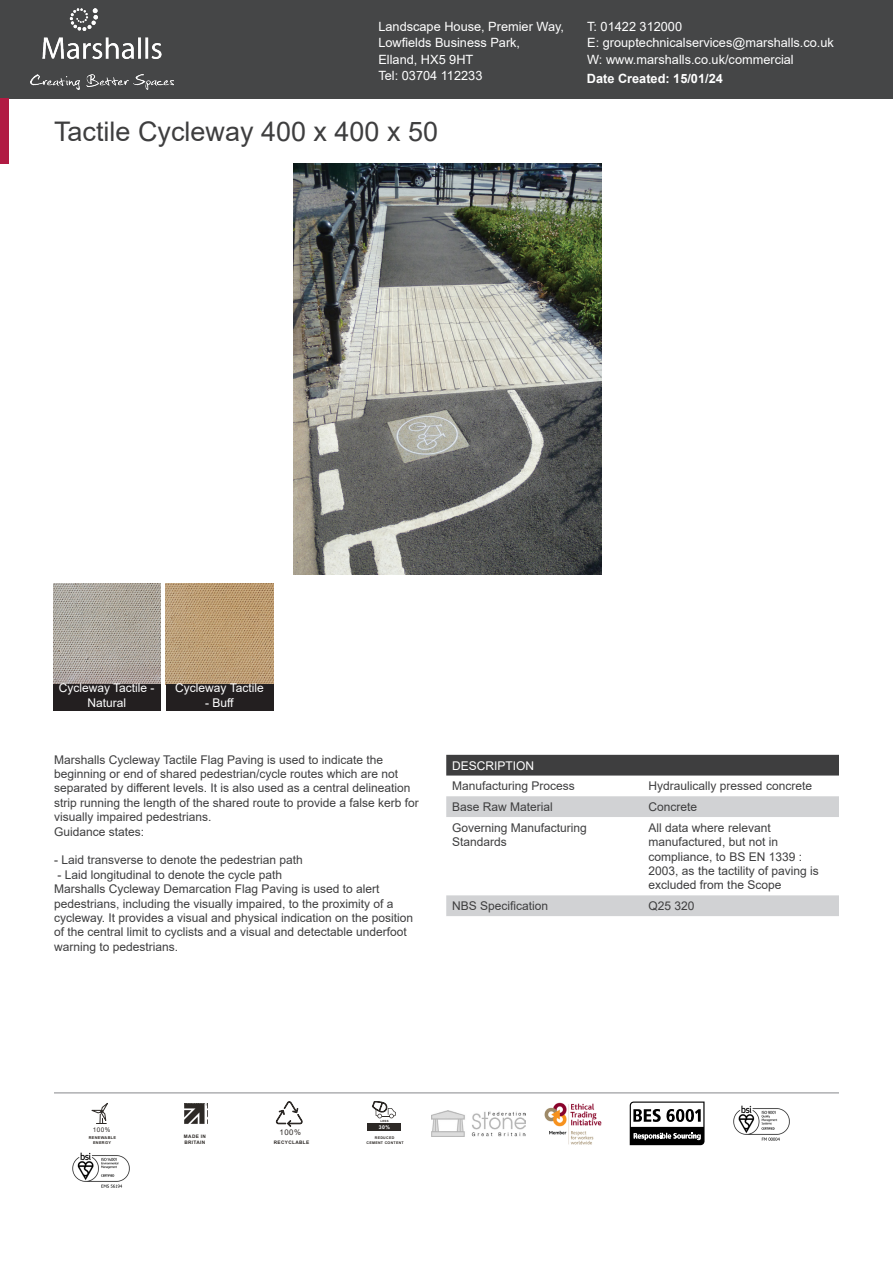
<style>
.page{position:relative;width:893px;height:1263px;background:#fff}
.page>*{position:absolute;margin:0;border:0;box-sizing:border-box;transform-origin:0 0}
.Column_1{font:27px "Arial";color:#3e3e3f}
.Address{font:12.75px "Arial";color:#fff}
.t1{font:700 12.75px "Arial";color:#fff}
.Column_1-2{font:12px/14.4px "Arial";color:#3e3e3f}
.Table_Header{font:12px/14.4px "Arial";color:#fff;text-align:center}
.t2{font:7.8px "Arial";color:#2d2926}
.t3{font:6.45px "Arial";color:#2d2926}
.t4{font:700 5.1px "Arial";color:#fff}
.t5{font:700 4.8px/6.4px "Arial";letter-spacing:.075em;color:#2d2926}
.t6{font:700 3.9px/5.2px "Arial";letter-spacing:.075em;color:#2d2926;text-align:center}
.t7{font:700 3.6px/4.9px "Arial";letter-spacing:.075em;color:#2d2926;text-align:center}
.t8{font:700 2.85px "Arial";color:#2d2926}
</style>
<div class="page">
<div style="left:0;top:0;width:893px;height:98px;background:#454647"></div>
<img style="left:31px;top:9px;width:143px;height:81px">
<div style="left:446px;top:755px;width:393px;height:20px;background:#3e3e3f"></div>
<svg style="left:446px;top:796px;width:393px;height:120px"></svg>
<hr style="left:54px;top:1092px;width:785px;height:1px;background:#939598">
<svg style="left:91px;top:1103px;width:17px;height:21px"></svg>
<svg style="left:184px;top:1104px;width:24px;height:20px"></svg>
<svg style="left:276px;top:1101px;width:27px;height:26px"></svg>
<svg style="left:372px;top:1101px;width:24px;height:17px"></svg>
<div style="left:368px;top:1123px;width:33px;height:8px;background:#2d2926"></div>
<img style="left:431px;top:1110px;width:95px;height:26px">
<img style="left:544px;top:1102px;width:58px;height:43px">
<svg style="left:630px;top:1101px;width:74px;height:44px"></svg>
<img style="left:733px;top:1105px;width:57px;height:36px">
<img style="left:72px;top:1152px;width:58px;height:36px">
<div style="left:0;top:98px;width:9px;height:66px;background:#b11b43"></div>
<img style="left:293px;top:164px;width:308px;height:411px">
<img style="left:53px;top:583px;width:108px;height:101px">
<img style="left:166px;top:583px;width:107px;height:101px">
<div style="left:53px;top:684px;width:108px;height:27px;background:#231f20"></div>
<div style="left:166px;top:684px;width:107px;height:27px;background:#231f20"></div>
<p class="Address" style="left:378px;top:17px;width:187px">Landscape House, Premier Way,</p>
<p class="Address" style="left:378px;top:34px;width:143px">Lowfields Business Park,</p>
<p class="Address" style="left:378px;top:50px;width:96px">Elland, HX5 9HT</p>
<p class="Address" style="left:378px;top:67px;width:105px">Tel: 03704 112233</p>
<p class="Column_1" style="left:54px;top:113px;width:386px">Tactile Cycleway 400 x 400 x 50</p>
<p class="Address" style="left:587px;top:17px;width:96px">T: 01422 312000</p>
<p class="Address" style="left:587px;top:34px;width:248px">E: grouptechnicalservices@marshalls.co.uk</p>
<p class="Address" style="left:587px;top:50px;width:208px">W: www.marshalls.co.uk/commercial</p>
<p class="t1" style="left:587px;top:69px;width:138px">Date Created: 15/01/24</p>
<p class="Table_Header" style="left:59px;top:681px;width:97px">Cycleway Tactile -<br>Natural</p>
<p class="Table_Header" style="left:175px;top:681px;width:90px">Cycleway Tactile</p>
<p class="Table_Header" style="left:205px;top:695px;width:30px">- Buff</p>
<p class="Column_1-2" style="left:54px;top:752px;width:366px">Marshalls Cycleway Tactile Flag Paving is used to indicate the beginning or end of shared pedestrian/cycle routes which are not separated by different levels. It is also used as a central delineation strip running the length of the shared route to provide a false kerb for visually impaired pedestrians.</p>
<p class="Column_1-2" style="left:54px;top:824px;width:92px">Guidance states:</p>
<p class="Column_1-2" style="left:54px;top:853px;width:250px">- Laid transverse to denote the pedestrian path</p>
<p class="Column_1-2" style="left:57px;top:867px;width:226px">- Laid longitudinal to denote the cycle path</p>
<p class="Column_1-2" style="left:54px;top:882px;width:361px">Marshalls Cycleway Demarcation Flag Paving is used to alert pedestrians, including the visually impaired, to the proximity of a cycleway. It provides a visual and physical indication on the position of the central limit to cyclists and a visual and detectable underfoot warning to pedestrians.</p>
<p class="Table_Header" style="left:452px;top:758px;width:84px">DESCRIPTION</p>
<p class="Column_1-2" style="left:452px;top:779px;width:124px">Manufacturing Process</p>
<p class="Column_1-2" style="left:649px;top:779px;width:165px">Hydraulically pressed concrete</p>
<p class="Column_1-2" style="left:452px;top:799px;width:102px">Base Raw Material</p>
<p class="Column_1-2" style="left:649px;top:799px;width:50px">Concrete</p>
<p class="Column_1-2" style="left:452px;top:820px;width:136px">Governing Manufacturing<br>Standards</p>
<p class="Column_1-2" style="left:649px;top:820px;width:172px">All data where relevant manufactured, but not in compliance, to BS EN 1339 :<br>2003, as the tactility of paving is excluded from the Scope</p>
<p class="Column_1-2" style="left:452px;top:899px;width:98px">NBS Specification</p>
<p class="Column_1-2" style="left:649px;top:899px;width:48px">Q25 320</p>
<p class="t3" style="left:93px;top:1125px;width:19px">100%</p>
<p class="t6" style="left:89px;top:1135px;width:29px">RENEWABLE<br>ENERGY</p>
<p class="t2" style="left:279px;top:1127px;width:23px">100%</p>
<p class="t5" style="left:184px;top:1133px;width:24px">MADE IN<br>BRITAIN</p>
<p class="t5" style="left:274px;top:1139px;width:37px">RECYCLABLE</p>
<p class="t8" style="left:380px;top:1119px;width:10px">LESS</p>
<p class="t4" style="left:379px;top:1124px;width:13px">30%</p>
<p class="t7" style="left:367px;top:1136px;width:39px">REDUCED<br>CEMENT CONTENT</p>
</div>
